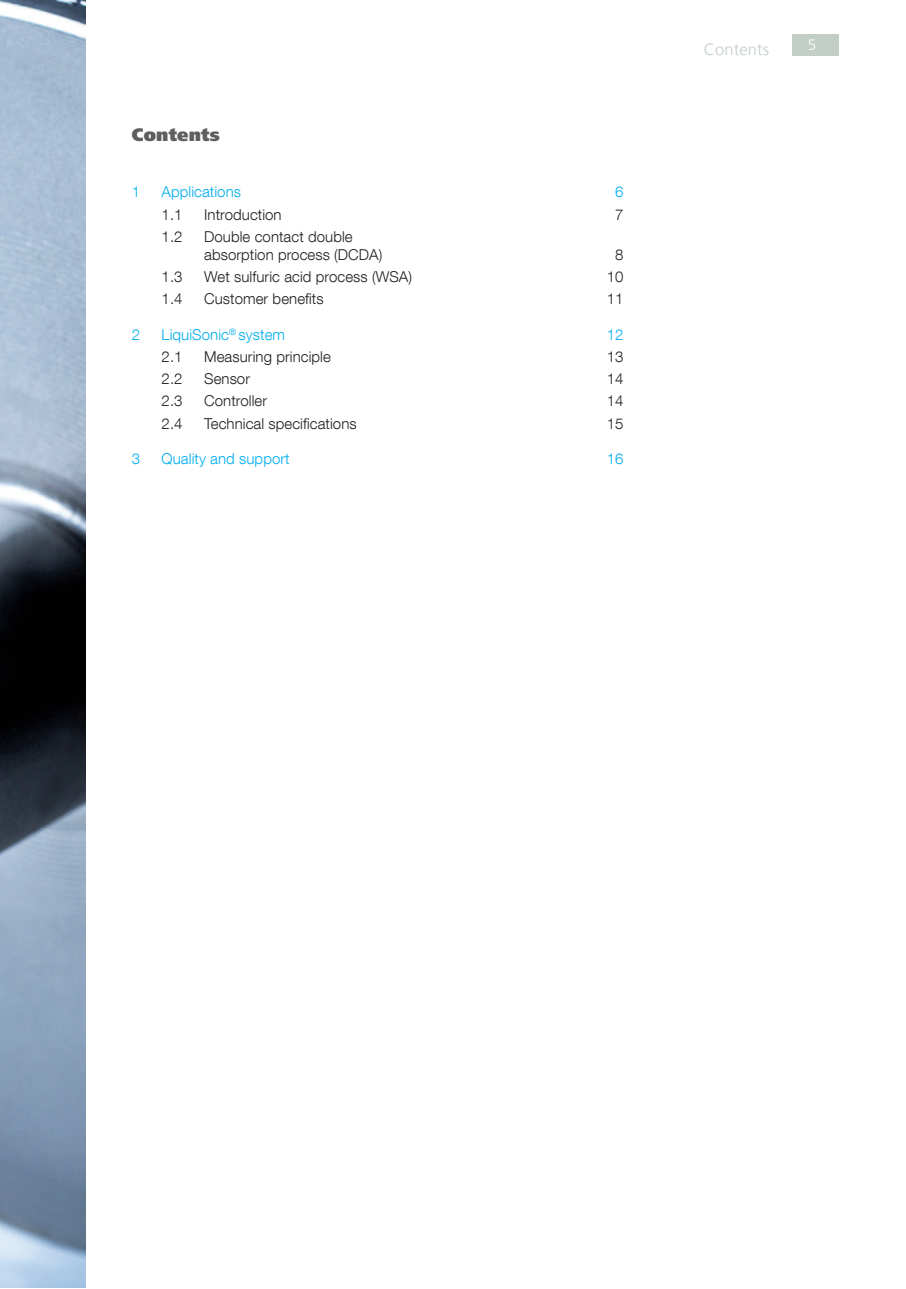
<style>
.page{position:relative;width:906px;height:1289px;background:#fff}
.page>*{position:absolute;margin:0;border:0;box-sizing:border-box;transform-origin:0 0}
.t1{font:900 18px "Frutiger LT Com";letter-spacing:.01em;color:#5f5f62}
.t2{font:300 16.5px "Frutiger LT Com";letter-spacing:.01em;color:#c2cdc5}
.t3{font:300 15px/18px "Helvetica Neue LT Com";letter-spacing:.005em;color:#231f20}
.t4{font:300 15px "Helvetica Neue LT Com";letter-spacing:.005em;color:#00aeef}
.t5{font:300 15px "Frutiger LT Com";color:#fff}
</style>
<div class="page">
<div style="left:792px;top:34px;width:47px;height:21px;background:#c2cdc5"></div>
<img style="left:0;top:0;width:85px;height:1287px">
<p class="t1" style="left:132px;top:124px;width:89px">Contents</p>
<p class="t4" style="left:132px;top:183px;width:10px">1</p>
<p class="t4" style="left:162px;top:183px;width:81px">Applications</p>
<p class="t4" style="left:615px;top:183px;width:10px">6</p>
<p class="t3" style="left:162px;top:205px;width:23px">1.1</p>
<p class="t3" style="left:204px;top:205px;width:79px">Introduction</p>
<p class="t3" style="left:615px;top:205px;width:10px">7</p>
<p class="t3" style="left:162px;top:227px;width:23px">1.2</p>
<p class="t3" style="left:204px;top:227px;width:180px">Double contact double absorption process (DCDA)</p>
<p class="t3" style="left:615px;top:245px;width:10px">8</p>
<p class="t3" style="left:162px;top:267px;width:23px">1.3</p>
<p class="t3" style="left:204px;top:267px;width:209px">Wet sulfuric acid process (WSA)</p>
<p class="t3" style="left:607px;top:267px;width:18px">10</p>
<p class="t3" style="left:162px;top:290px;width:23px">1.4</p>
<p class="t3" style="left:204px;top:290px;width:121px">Customer benefits</p>
<p class="t3" style="left:607px;top:290px;width:18px">11</p>
<p class="t4" style="left:132px;top:325px;width:10px">2</p>
<p class="t4" style="left:162px;top:325px;width:125px">LiquiSonic<sup>®</sup> system</p>
<p class="t4" style="left:607px;top:325px;width:18px">12</p>
<p class="t3" style="left:162px;top:347px;width:23px">2.1</p>
<p class="t3" style="left:204px;top:347px;width:128px">Measuring principle</p>
<p class="t3" style="left:607px;top:347px;width:18px">13</p>
<p class="t3" style="left:162px;top:369px;width:23px">2.2</p>
<p class="t3" style="left:204px;top:369px;width:47px">Sensor</p>
<p class="t3" style="left:607px;top:369px;width:18px">14</p>
<p class="t3" style="left:162px;top:391px;width:23px">2.3</p>
<p class="t3" style="left:204px;top:391px;width:64px">Controller</p>
<p class="t3" style="left:607px;top:391px;width:18px">14</p>
<p class="t3" style="left:162px;top:414px;width:23px">2.4</p>
<p class="t3" style="left:204px;top:414px;width:154px">Technical specifications</p>
<p class="t3" style="left:607px;top:414px;width:18px">15</p>
<p class="t4" style="left:132px;top:449px;width:10px">3</p>
<p class="t4" style="left:162px;top:449px;width:130px">Quality and support</p>
<p class="t4" style="left:607px;top:449px;width:18px">16</p>
<p class="t2" style="left:704px;top:40px;width:63px">Contents</p>
<p class="t5" style="left:808px;top:36px;width:10px">5</p>
</div>
